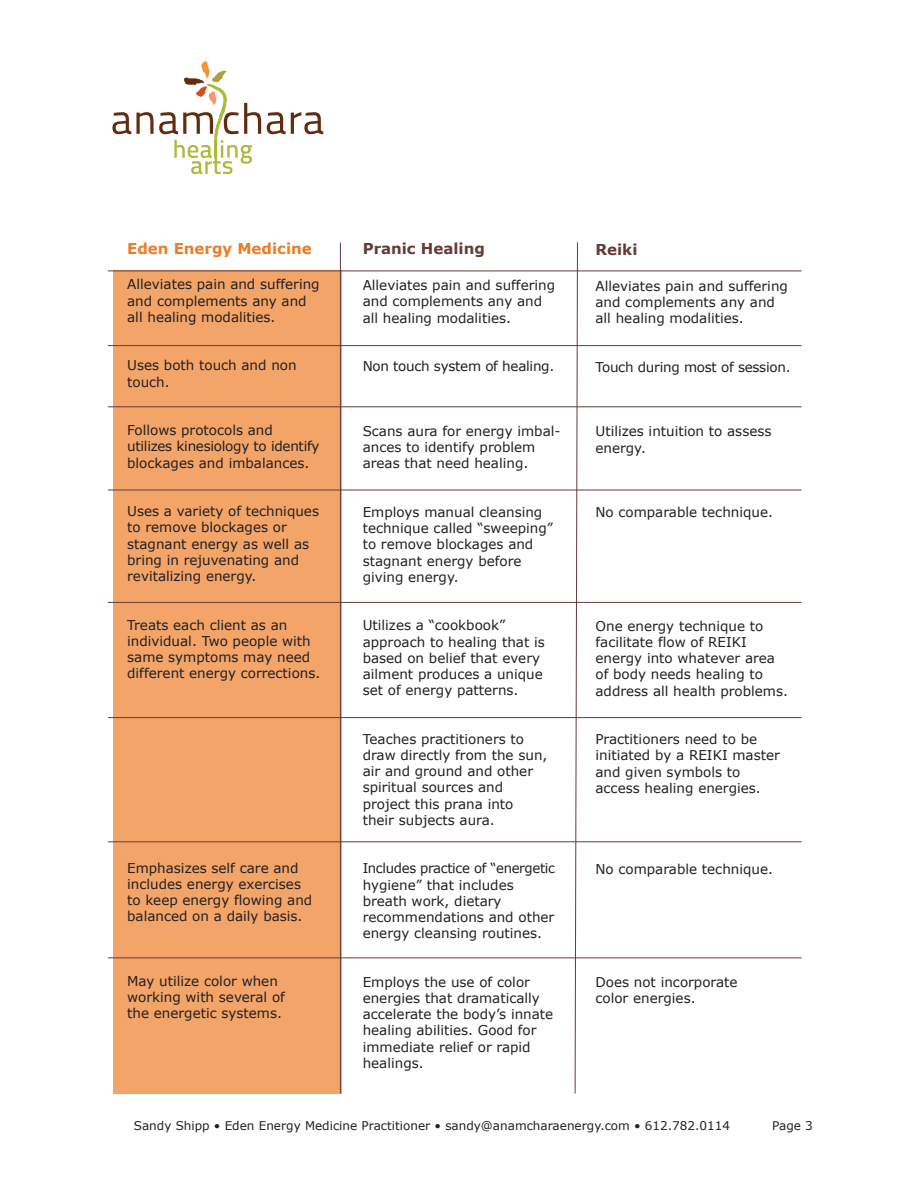
<style>
.page{position:relative;width:918px;height:1188px;background:#fff}
.page>*{position:absolute;margin:0;border:0;box-sizing:border-box;transform-origin:0 0}
.t1{font:700 15px "Verdana";color:#eb7d28}
.t2{font:700 15px "Verdana";color:#643b39}
.t3{font:13.5px/16.2px "Verdana";color:#231f20}
.t4{font:13.5px "Verdana";letter-spacing:-.02em;color:#231f20}
.t5{font:12px "Verdana";color:#231f20}
</style>
<div class="page">
<div style="left:113px;top:270px;width:228px;height:824px;background:#f3a468"></div>
<svg style="left:112px;top:61px;width:149px;height:113px"></svg>
<svg style="left:267px;top:112px;width:56px;height:22px"></svg>
<hr style="left:108px;top:271px;width:694px;height:1px;background:#643b39">
<hr style="left:108px;top:345px;width:694px;height:1px;background:#643b39">
<hr style="left:108px;top:407px;width:694px;height:1px;background:#643b39">
<hr style="left:108px;top:490px;width:694px;height:1px;background:#643b39">
<hr style="left:108px;top:602px;width:694px;height:1px;background:#643b39">
<hr style="left:108px;top:717px;width:694px;height:1px;background:#643b39">
<hr style="left:108px;top:842px;width:694px;height:1px;background:#643b39">
<hr style="left:108px;top:958px;width:694px;height:1px;background:#643b39">
<hr style="left:340px;top:242px;width:1px;height:851px;background:#643b39">
<svg style="left:575px;top:242px;width:3px;height:852px"></svg>
<p class="t1" style="left:127px;top:239px;width:186px">Eden Energy Medicine</p>
<p class="t3" style="left:127px;top:276px;width:194px">Alleviates pain and suffering and complements any and all healing modalities.</p>
<p class="t3" style="left:127px;top:357px;width:171px">Uses both touch and non touch.</p>
<p class="t3" style="left:127px;top:422px;width:194px">Follows protocols and utilizes kinesiology to identify blockages and imbalances.</p>
<p class="t3" style="left:127px;top:503px;width:193px">Uses a variety of techniques to remove blockages or stagnant energy as well as bring in rejuvenating and revitalizing energy.</p>
<p class="t3" style="left:127px;top:616px;width:195px">Treats each client as an individual. Two people with same symptoms may need different energy corrections.</p>
<p class="t3" style="left:127px;top:859px;width:187px">Emphasizes self care and includes energy exercises to keep energy flowing and balanced on a daily basis.</p>
<p class="t3" style="left:127px;top:972px;width:159px">May utilize color when working with several of the energetic systems.</p>
<p class="t2" style="left:363px;top:239px;width:124px">Pranic Healing</p>
<p class="t3" style="left:363px;top:277px;width:194px">Alleviates pain and suffering and complements any and all healing modalities.</p>
<p class="t4" style="left:363px;top:358px;width:193px">Non touch system of healing.</p>
<p class="t3" style="left:363px;top:423px;width:199px">Scans aura for energy imbal&shy;ances to identify problem areas that need healing.</p>
<p class="t3" style="left:363px;top:504px;width:192px">Employs manual cleansing technique called “sweeping” to remove blockages and stagnant energy before giving energy.</p>
<p class="t3" style="left:363px;top:617px;width:184px">Utilizes a “cookbook” approach to healing that is based on belief that every ailment produces a unique set of energy patterns.</p>
<p class="t3" style="left:363px;top:730px;width:186px">Teaches practitioners to draw directly from the sun, air and ground and other spiritual sources and project this prana into their subjects aura.</p>
<p class="t3" style="left:363px;top:860px;width:194px">Includes practice of “energetic hygiene” that includes breath work, dietary recommendations and other energy cleansing routines.</p>
<p class="t3" style="left:363px;top:973px;width:192px">Employs the use of color energies that dramatically accelerate the body’s innate healing abilities. Good for immediate relief or rapid healings.</p>
<p class="t2" style="left:596px;top:240px;width:44px">Reiki</p>
<p class="t3" style="left:596px;top:277px;width:194px">Alleviates pain and suffering and complements any and all healing modalities.</p>
<p class="t4" style="left:596px;top:358px;width:197px">Touch during most of session.</p>
<p class="t3" style="left:596px;top:423px;width:177px">Utilizes intuition to assess energy.</p>
<p class="t3" style="left:596px;top:504px;width:179px">No comparable technique.</p>
<p class="t3" style="left:596px;top:617px;width:194px">One energy technique to facilitate flow of REIKI energy into whatever area of body needs healing to address all health problems.</p>
<p class="t3" style="left:596px;top:731px;width:186px">Practitioners need to be initiated by a REIKI master and given symbols to access healing energies.</p>
<p class="t3" style="left:596px;top:860px;width:179px">No comparable technique.</p>
<p class="t3" style="left:596px;top:974px;width:144px">Does not incorporate color energies.</p>
<p class="t5" style="left:134px;top:1118px;width:598px">Sandy Shipp • Eden Energy Medicine Practitioner • sandy@anamcharaenergy.com • 612.782.0114</p>
<p class="t5" style="left:772px;top:1118px;width:42px">Page 3</p>
</div>
